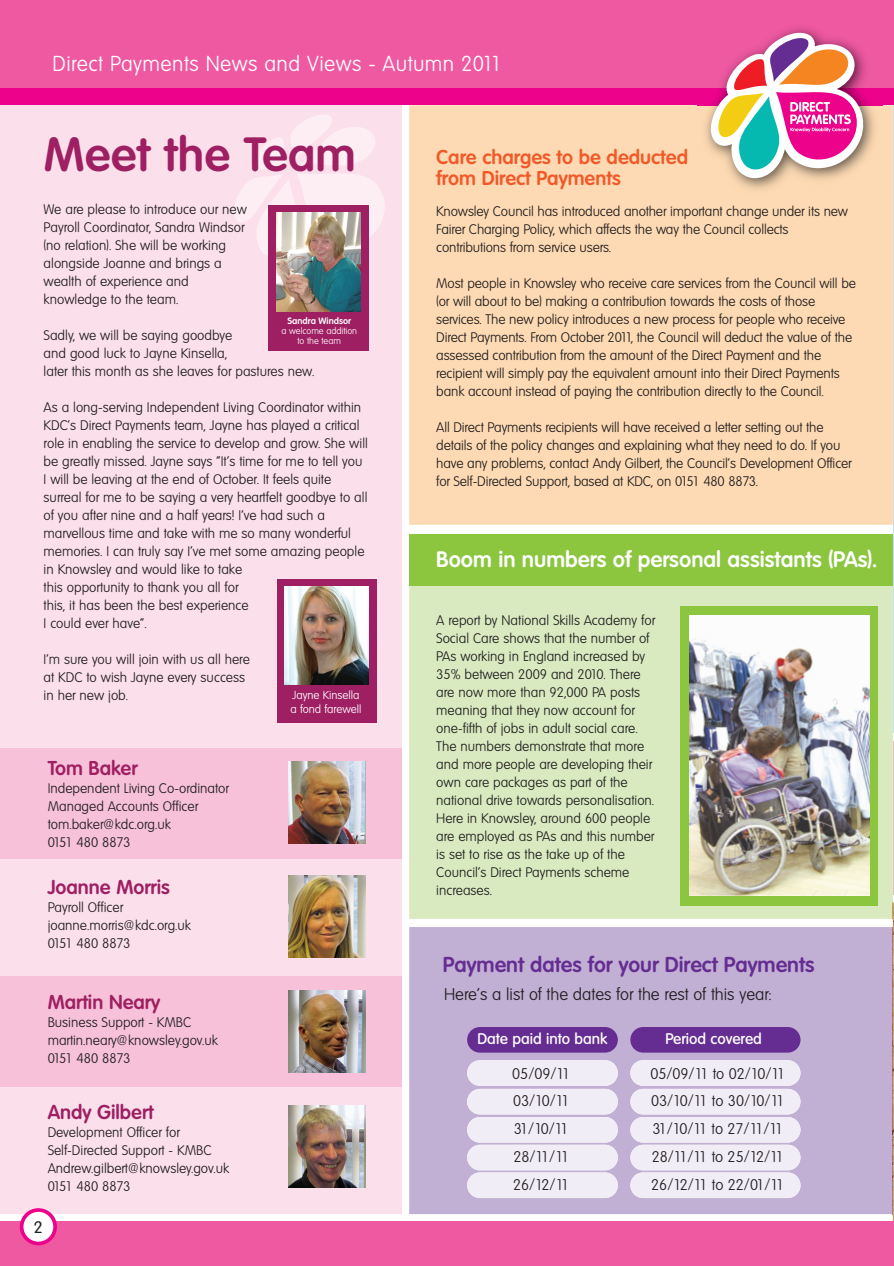
<style>
.page{position:relative;width:894px;height:1266px;background:#fff}
.page>*{position:absolute;margin:0;border:0;box-sizing:border-box;transform-origin:0 0}
.t1{font:600 46.65px "Volkswagen";letter-spacing:.005em;color:#9e1f62}
.t2{font:600 21.75px "Volkswagen";color:#fff}
.t3{font:300 21px "Volkswagen";letter-spacing:.02em;color:#fff}
.t4{font:600 21px "Volkswagen";color:#652d91}
.t5{font:600 19.5px "Volkswagen";color:#9e1f62}
.t6{font:600 19.5px/21px "Volkswagen";color:#f15929}
.t7{font:300 16.5px "Volkswagen";color:#231f20}
.t8{font:300 16.5px "VAG Rounded";color:#231f20}
.t9{font:300 15px/27.9px "Volkswagen";letter-spacing:-.1em;color:#231f20;text-align:justify}
.t10{font:500 15px "Volkswagen";color:#fff}
.t11{font:300 13.5px/18px "Volkswagen";color:#231f20}
.t12{font:300 11.25px/13.8px "Volkswagen";color:#fff}
.t13{font:300 9px/9.8px "Volkswagen";color:#fff;text-align:center}
.t14{font:600 9px "Volkswagen";color:#fff}
</style>
<div class="page">
<img style="left:892px;top:918px;width:1px;height:303px">
<div style="left:0;top:269px;width:401px;height:944px;background:#fbdfeb"></div>
<div style="left:0;top:80px;width:401px;height:190px;background:#fbdfeb"></div>
<div style="left:0;top:976px;width:401px;height:111px;background:#f7c1d9"></div>
<div style="left:0;top:747px;width:401px;height:111px;background:#f7c1d9"></div>
<div style="left:409px;top:105px;width:483px;height:420px;background:#fddab3"></div>
<div style="left:409px;top:585px;width:483px;height:333px;background:#d9eac1"></div>
<svg style="left:892px;top:902px;width:1px;height:16px"></svg>
<div style="left:409px;top:534px;width:483px;height:51px;background:#8bc63e"></div>
<hr style="left:892px;top:105px;width:1px;height:627px;background:#c3e0f4">
<hr style="left:892px;top:741px;width:1px;height:154px;background:#f1bcbd">
<div style="left:409px;top:927px;width:483px;height:287px;background:#c1afd4"></div>
<img style="left:892px;top:927px;width:1px;height:287px">
<div style="left:467px;top:1027px;width:150px;height:25px;background:#652d91;border-radius:13px"></div>
<div style="left:630px;top:1027px;width:170px;height:25px;background:#652d91;border-radius:13px"></div>
<div style="left:467px;top:1060px;width:150px;height:25px;background:#f1edf6;border-radius:13px"></div>
<div style="left:630px;top:1060px;width:170px;height:25px;background:#f1edf6;border-radius:13px"></div>
<div style="left:467px;top:1088px;width:150px;height:26px;background:#f1edf6;border-radius:13px"></div>
<div style="left:630px;top:1088px;width:170px;height:26px;background:#f1edf6;border-radius:13px"></div>
<div style="left:467px;top:1117px;width:150px;height:25px;background:#f1edf6;border-radius:13px"></div>
<div style="left:630px;top:1117px;width:170px;height:25px;background:#f1edf6;border-radius:13px"></div>
<div style="left:467px;top:1144px;width:150px;height:26px;background:#f1edf6;border-radius:13px"></div>
<div style="left:630px;top:1144px;width:170px;height:26px;background:#f1edf6;border-radius:13px"></div>
<div style="left:467px;top:1172px;width:150px;height:26px;background:#f1edf6;border-radius:13px"></div>
<div style="left:630px;top:1172px;width:170px;height:26px;background:#f1edf6;border-radius:13px"></div>
<div style="left:0;top:1221px;width:893px;height:44px;background:#ef59a1"></div>
<div style="left:0;top:0;width:893px;height:105px;background:#ed028c"></div>
<div style="left:0;top:0;width:893px;height:88px;background:#ef59a1"></div>
<img style="left:697px;top:28px;width:185px;height:170px">
<svg style="left:710px;top:32px;width:156px;height:146px"></svg>
<div style="left:22px;top:1210px;width:33px;height:33px;background:#fff;border-radius:50%"></div>
<div style="left:20px;top:1208px;width:37px;height:37px;border:4px solid #ed028c;border-radius:50%"></div>
<img style="left:288px;top:761px;width:77px;height:82px">
<img style="left:288px;top:875px;width:77px;height:82px">
<img style="left:288px;top:990px;width:77px;height:82px">
<img style="left:288px;top:1105px;width:77px;height:82px">
<svg style="left:234px;top:115px;width:151px;height:141px"></svg>
<div style="left:277px;top:579px;width:100px;height:144px;background:#9e1f62"></div>
<img style="left:284px;top:586px;width:84px;height:98px">
<div style="left:268px;top:205px;width:101px;height:145px;background:#9e1f62"></div>
<div style="left:680px;top:606px;width:197px;height:300px;background:#8bc63e"></div>
<img style="left:689px;top:615px;width:180px;height:280px">
<img style="left:276px;top:212px;width:85px;height:99px">
<h3 class="t3" style="left:53px;top:52px;width:450px">Direct Payments News and Views - Autumn 2011</h3>
<h1 class="t1" style="left:44px;top:126px;width:313px">Meet the Team</h1>
<p class="t11" style="left:44px;top:200px;width:205px">We are please to introduce our new<br>Payroll Coordinator, Sandra Windsor (no relation). She will be working alongside Joanne and brings a wealth of experience and knowledge to the team.</p>
<p class="t11" style="left:44px;top:326px;width:272px">Sadly, we will be saying goodbye<br>and good luck to Jayne Kinsella,<br>later this month as she leaves for pastures new.</p>
<p class="t11" style="left:44px;top:398px;width:325px">As a long-serving Independent Living Coordinator within KDC’s Direct Payments team, Jayne has played a critical role in enabling the service to develop and grow. She will be greatly missed. Jayne says “It’s time for me to tell you I will be leaving at the end of October. It feels quite surreal for me to be saying a very heartfelt goodbye to all of you after nine and a half years! I’ve had such a marvellous time and take with me so many wonderful memories. I can truly say I’ve met some amazing people in Knowsley and would like to take<br>this opportunity to thank you all for<br>this, it has been the best experience<br>I could ever have”.</p>
<p class="t11" style="left:44px;top:650px;width:208px">I’m sure you will join with us all here at KDC to wish Jayne every success in her new job.</p>
<p class="t14" style="left:287px;top:315px;width:65px">Sandra Windsor</p>
<p class="t13" style="left:281px;top:326px;width:77px">a welcome addition to the team</p>
<p class="t12" style="left:290px;top:688px;width:72px">Jayne Kinsella a fond farewell</p>
<h3 class="t5" style="left:48px;top:756px;width:91px">Tom Baker</h3>
<p class="t11" style="left:48px;top:779px;width:183px">Independent Living Co-ordinator<br>Managed Accounts Officer tom.baker@kdc.org.uk<br>0151 480 8873</p>
<h3 class="t5" style="left:48px;top:874px;width:124px">Joanne Morris</h3>
<p class="t11" style="left:48px;top:898px;width:145px">Payroll Officer joanne.morris@kdc.org.uk<br>0151 480 8873</p>
<h3 class="t5" style="left:48px;top:990px;width:114px">Martin Neary</h3>
<p class="t11" style="left:48px;top:1013px;width:172px">Business Support - KMBC martin.neary@knowsley.gov.uk<br>0151 480 8873</p>
<h3 class="t5" style="left:48px;top:1099px;width:108px">Andy Gilbert</h3>
<p class="t11" style="left:48px;top:1123px;width:183px">Development Officer for<br>Self-Directed Support - KMBC<br>Andrew.gilbert@knowsley.gov.uk<br>0151 480 8873</p>
<p class="t8" style="left:34px;top:1217px;width:10px">2</p>
<h3 class="t6" style="left:436px;top:146px;width:253px">Care charges to be deducted from Direct Payments</h3>
<p class="t11" style="left:436px;top:202px;width:413px">Knowsley Council has introduced another important change under its new<br>Fairer Charging Policy, which affects the way the Council collects contributions from service users.</p>
<p class="t11" style="left:436px;top:274px;width:421px">Most people in Knowsley who receive care services from the Council will be (or will about to be) making a contribution towards the costs of those services. The new policy introduces a new process for people who receive Direct Payments. From October 2011, the Council will deduct the value of the assessed contribution from the amount of the Direct Payment and the recipient will simply pay the equivalent amount into their Direct Payments bank account instead of paying the contribution directly to the Council.</p>
<p class="t11" style="left:436px;top:418px;width:417px">All Direct Payments recipients will have received a letter setting out the details of the policy changes and explaining what they need to do. If you have any problems, contact Andy Gilbert, the Council’s Development Officer for Self-Directed Support, based at KDC, on 0151 480 8873.</p>
<h2 class="t2" style="left:436px;top:546px;width:442px">Boom in numbers of personal assistants (PAs).</h2>
<p class="t11" style="left:436px;top:611px;width:220px">A report by National Skills Academy for Social Care shows that the number of PAs working in England increased by 35% between 2009 and 2010. There are now more than 92,000 PA posts meaning that they now account for one-fifth of jobs in adult social care.<br>The numbers demonstrate that more and more people are developing their own care packages as part of the national drive towards personalisation.<br>Here in Knowsley, around 600 people are employed as PAs and this number is set to rise as the take up of the Council’s Direct Payments scheme increases.</p>
<h3 class="t4" style="left:443px;top:952px;width:373px">Payment dates for your Direct Payments</h3>
<p class="t7" style="left:444px;top:985px;width:329px">Here's a list of the dates for the rest of this year:</p>
<p class="t10" style="left:477px;top:1030px;width:131px">Date paid into bank</p>
<p class="t10" style="left:665px;top:1030px;width:98px">Period covered</p>
<p class="t9" style="left:512px;top:1059px;width:59px">05/09/11<br>03/10/11<br>31/10/11<br>28/11/11<br>26/12/11</p>
<p class="t9" style="left:650px;top:1059px;width:136px;text-align:left">05/09/11 to 02/10/11<br>03/10/11 to 30/10/11<br>31/10/11 to 27/11/11<br>28/11/11 to 25/12/11<br>26/12/11 to 22/01/11</p>
</div>
